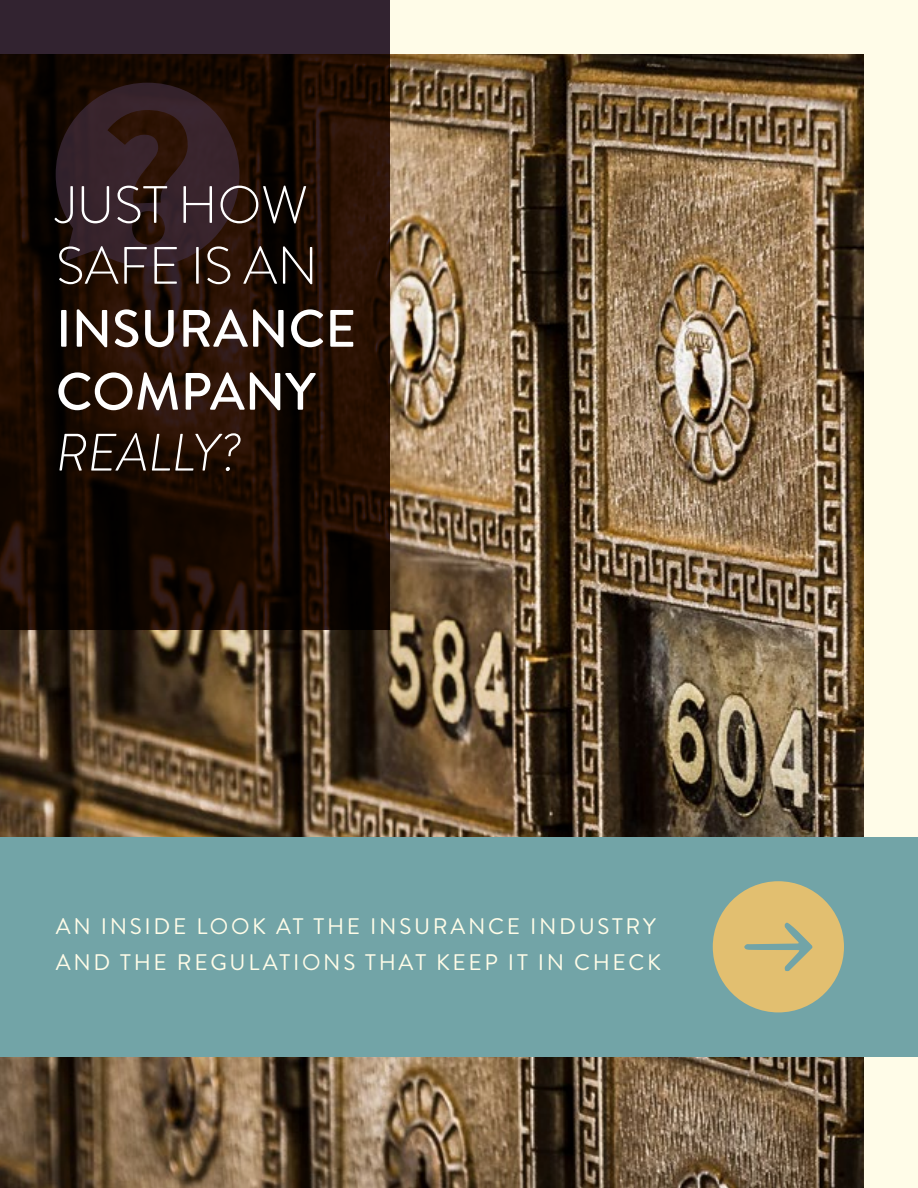
<style>
.page{position:relative;width:918px;height:1188px;background:#fffce8}
.page>*{position:absolute;margin:0;border:0;box-sizing:border-box;transform-origin:0 0}
.t1{font:500 52.5px/63px "Brandon Grotesque";color:#fff}
.t2{font:300 52.5px/60.9px "Brandon Grotesque";color:#fff}
.t3{font:italic 300 52.5px "Brandon Grotesque";color:#fff}
.t4{font:22.5px/35.2px "Brandon Grotesque";letter-spacing:.12em;color:#fffce8}
</style>
<div class="page">
<img style="left:0;top:54px;width:864px;height:1134px">
<svg style="left:0;top:0;width:390px;height:630px"></svg>
<div style="left:0;top:837px;width:918px;height:220px;background:#72a4a7"></div>
<svg style="left:56px;top:83px;width:183px;height:183px"></svg>
<div style="left:713px;top:881px;width:131px;height:131px;background:#e2bf70;border-radius:50%"></div>
<svg style="left:744px;top:923px;width:69px;height:48px"></svg>
<h1 class="t2" style="left:56px;top:175px;width:263px">JUST HOW<br>SAFE IS AN</h1>
<h1 class="t1" style="left:56px;top:298px;width:302px">INSURANCE<br>COMPANY</h1>
<h1 class="t3" style="left:56px;top:417px;width:188px">REALLY?</h1>
<p class="t4" style="left:56px;top:909px;width:607px">AN INSIDE LOOK AT THE INSURANCE INDUSTRY<br>AND THE REGULATIONS THAT KEEP IT IN CHECK</p>
</div>
